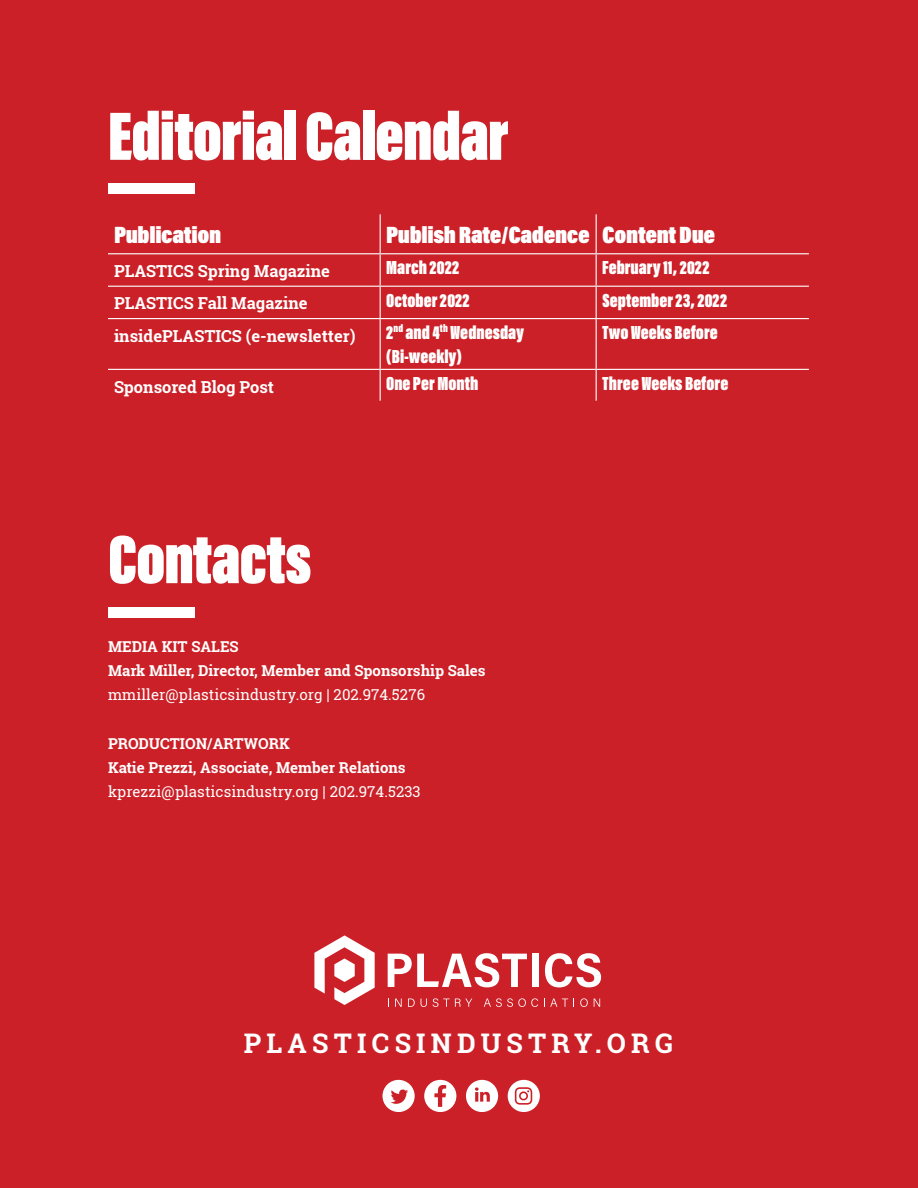
<style>
.page{position:relative;width:918px;height:1188px;background:#cb2027}
.page>*{position:absolute;margin:0;border:0;box-sizing:border-box;transform-origin:0 0}
.t1{font:900 70.5px "Acumin Pro Extra Cond";letter-spacing:-.015em;color:#fff}
.t2{font:700 27px "Roboto Slab";letter-spacing:.195em;color:#fff}
.t3{font:900 24px "Acumin Pro Cond";letter-spacing:-.015em;color:#fff}
.t4{font:900 19.5px/24px "Acumin Pro Extra Cond";color:#fff}
.t5{font:700 16.5px "Roboto Slab";color:#fff}
.t6{font:700 15px/24px "Roboto Slab";color:#fff}
.t7{font:15px "Roboto Slab";letter-spacing:.005em;color:#fff}
</style>
<div class="page">
<hr style="left:380px;top:214px;width:1px;height:39px;background:#fff">
<hr style="left:596px;top:214px;width:1px;height:39px;background:#fff">
<hr style="left:108px;top:253px;width:272px;height:1px;background:#fff">
<hr style="left:380px;top:253px;width:216px;height:1px;background:#fff">
<hr style="left:380px;top:254px;width:1px;height:32px;background:#fff">
<hr style="left:596px;top:253px;width:213px;height:1px;background:#fff">
<hr style="left:596px;top:254px;width:1px;height:32px;background:#fff">
<hr style="left:108px;top:286px;width:272px;height:1px;background:#fff">
<hr style="left:380px;top:286px;width:216px;height:1px;background:#fff">
<hr style="left:380px;top:287px;width:1px;height:31px;background:#fff">
<hr style="left:596px;top:286px;width:213px;height:1px;background:#fff">
<hr style="left:596px;top:287px;width:1px;height:31px;background:#fff">
<hr style="left:108px;top:318px;width:272px;height:1px;background:#fff">
<hr style="left:380px;top:318px;width:216px;height:1px;background:#fff">
<hr style="left:380px;top:319px;width:1px;height:50px;background:#fff">
<hr style="left:596px;top:318px;width:213px;height:1px;background:#fff">
<hr style="left:596px;top:319px;width:1px;height:50px;background:#fff">
<hr style="left:108px;top:369px;width:272px;height:1px;background:#fff">
<hr style="left:380px;top:369px;width:216px;height:1px;background:#fff">
<hr style="left:380px;top:370px;width:1px;height:31px;background:#fff">
<hr style="left:596px;top:369px;width:213px;height:1px;background:#fff">
<hr style="left:596px;top:370px;width:1px;height:31px;background:#fff">
<div style="left:108px;top:184px;width:87px;height:10px;background:#fff"></div>
<svg style="left:382px;top:1080px;width:33px;height:32px"></svg>
<svg style="left:424px;top:1080px;width:32px;height:32px"></svg>
<svg style="left:466px;top:1080px;width:32px;height:32px"></svg>
<svg style="left:508px;top:1080px;width:32px;height:32px"></svg>
<div style="left:108px;top:607px;width:87px;height:10px;background:#fff"></div>
<svg style="left:314px;top:935px;width:61px;height:70px"></svg>
<svg style="left:388px;top:953px;width:139px;height:34px"></svg>
<div style="left:532px;top:954px;width:7px;height:33px;background:#fff"></div>
<svg style="left:545px;top:953px;width:56px;height:34px"></svg>
<svg style="left:395px;top:999px;width:7px;height:8px"></svg>
<svg style="left:408px;top:999px;width:7px;height:8px"></svg>
<svg style="left:421px;top:999px;width:6px;height:8px"></svg>
<svg style="left:433px;top:998px;width:39px;height:9px"></svg>
<svg style="left:484px;top:998px;width:54px;height:9px"></svg>
<svg style="left:544px;top:999px;width:30px;height:8px"></svg>
<svg style="left:580px;top:998px;width:8px;height:9px"></svg>
<svg style="left:594px;top:999px;width:6px;height:8px"></svg>
<h1 class="t1" style="left:108px;top:93px;width:402px">Editorial Calendar</h1>
<p class="t3" style="left:114px;top:219px;width:109px">Publication</p>
<p class="t3" style="left:386px;top:219px;width:331px">Publish Rate/Cadence Content Due</p>
<p class="t5" style="left:114px;top:260px;width:218px">PLASTICS Spring Magazine</p>
<p class="t4" style="left:386px;top:256px;width:75px">March 2022</p>
<p class="t4" style="left:602px;top:256px;width:109px">February 11, 2022</p>
<p class="t5" style="left:114px;top:292px;width:195px">PLASTICS Fall Magazine</p>
<p class="t4" style="left:386px;top:288px;width:85px">October 2022</p>
<p class="t4" style="left:602px;top:288px;width:127px">September 23, 2022</p>
<p class="t5" style="left:114px;top:325px;width:243px">insidePLASTICS (e-newsletter)</p>
<p class="t4" style="left:386px;top:320px;width:139px">2<sup>nd</sup> and 4<sup>th</sup> Wednesday (Bi-weekly)</p>
<p class="t4" style="left:602px;top:320px;width:117px">Two Weeks Before</p>
<p class="t5" style="left:114px;top:375px;width:162px">Sponsored Blog Post</p>
<p class="t4" style="left:386px;top:371px;width:94px">One Per Month</p>
<p class="t4" style="left:602px;top:371px;width:128px">Three Weeks Before</p>
<h1 class="t1" style="left:108px;top:517px;width:205px">Contacts</h1>
<p class="t6" style="left:108px;top:635px;width:379px">MEDIA KIT SALES<br>Mark Miller, Director, Member and Sponsorship Sales</p>
<p class="t7" style="left:108px;top:685px;width:319px">mmiller@plasticsindustry.org | 202.974.5276</p>
<p class="t6" style="left:108px;top:731px;width:299px">PRODUCTION/ARTWORK<br>Katie Prezzi, Associate, Member Relations</p>
<p class="t7" style="left:108px;top:781px;width:314px">kprezzi@plasticsindustry.org | 202.974.5233</p>
<h2 class="t2" style="left:244px;top:1025px;width:431px">PLASTICSINDUSTRY.ORG</h2>
</div>
